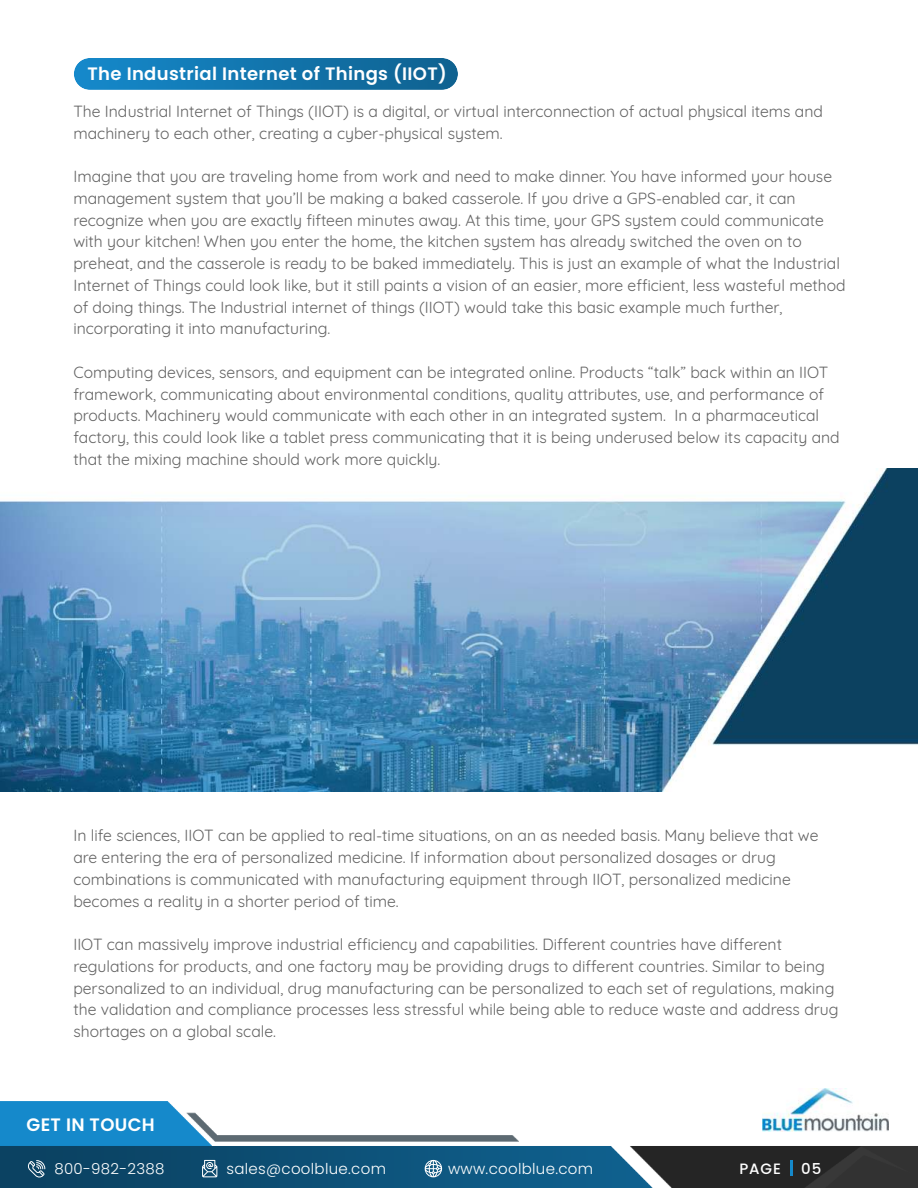
<style>
.page{position:relative;width:918px;height:1188px;background:#fff}
.page>*{position:absolute;margin:0;border:0;box-sizing:border-box;transform-origin:0 0}
.t1{font:600 18px "Poppins";letter-spacing:.02em;color:#fff}
.t2{font:15.75px/21.8px "Quicksand";color:#626262}
.t3{font:300 15px "Poppins";letter-spacing:.02em;color:#fff}
.t4{font:500 15px "Poppins";letter-spacing:.06em;color:#fff}
</style>
<div class="page">
<img style="left:0;top:469px;width:918px;height:323px">
<img style="left:0;top:1101px;width:918px;height:87px">
<svg style="left:202px;top:1160px;width:15px;height:17px"></svg>
<svg style="left:425px;top:1160px;width:17px;height:17px"></svg>
<svg style="left:27px;top:1160px;width:18px;height:18px"></svg>
<hr style="left:790px;top:1161px;width:3px;height:15px;background:#1589cb">
<img style="left:763px;top:1089px;width:126px;height:43px">
<div style="left:74px;top:58px;width:384px;height:32px;background:linear-gradient(to right,#1589cb,#106290);border-radius:16px"></div>
<p class="t1" style="left:88px;top:64px;width:361px">The Industrial Internet of Things (IIOT)</p>
<p class="t2" style="left:73px;top:102px;width:751px">The Industrial Internet of Things (IIOT) is a digital, or virtual interconnection of actual physical items and machinery to each other, creating a cyber-physical system.</p>
<p class="t2" style="left:73px;top:164px;width:774px">Imagine that you are traveling home from work and need to make dinner. You have informed your house management system that you’ll be making a baked casserole. If you drive a GPS-enabled car, it can recognize when you are exactly fifteen minutes away. At this time, your GPS system could communicate with your kitchen! When you enter the home, the kitchen system has already switched the oven on to preheat, and the casserole is ready to be baked immediately. This is just an example of what the Industrial Internet of Things could look like, but it still paints a vision of an easier, more efficient, less wasteful method of doing things. The Industrial internet of things (IIOT) would take this basic example much further, incorporating it into manufacturing.</p>
<p class="t2" style="left:73px;top:360px;width:768px">Computing devices, sensors, and equipment can be integrated online. Products “talk” back within an IIOT framework, communicating about environmental conditions, quality attributes, use, and performance of products. Machinery would communicate with each other in an integrated system. In a pharmaceutical factory, this could look like a tablet press communicating that it is being underused below its capacity and that the mixing machine should work more quickly.</p>
<p class="t2" style="left:73px;top:826px;width:747px">In life sciences, IIOT can be applied to real-time situations, on an as needed basis. Many believe that we are entering the era of personalized medicine. If information about personalized dosages or drug combinations is communicated with manufacturing equipment through IIOT, personalized medicine becomes a reality in a shorter period of time.</p>
<p class="t2" style="left:73px;top:932px;width:767px">IIOT can massively improve industrial efficiency and capabilities. Different countries have different regulations for products, and one factory may be providing drugs to different countries. Similar to being personalized to an individual, drug manufacturing can be personalized to each set of regulations, making the validation and compliance processes less stressful while being able to reduce waste and address drug shortages on a global scale.</p>
<p class="t1" style="left:27px;top:1115px;width:130px">GET IN TOUCH</p>
<p class="t3" style="left:54px;top:1163px;width:112px">800-982-2388</p>
<p class="t3" style="left:227px;top:1163px;width:161px">sales@coolblue.com</p>
<p class="t3" style="left:448px;top:1163px;width:147px">www.coolblue.com</p>
<p class="t4" style="left:739px;top:1160px;width:43px">PAGE</p>
<p class="t4" style="left:801px;top:1160px;width:22px">05</p>
</div>
